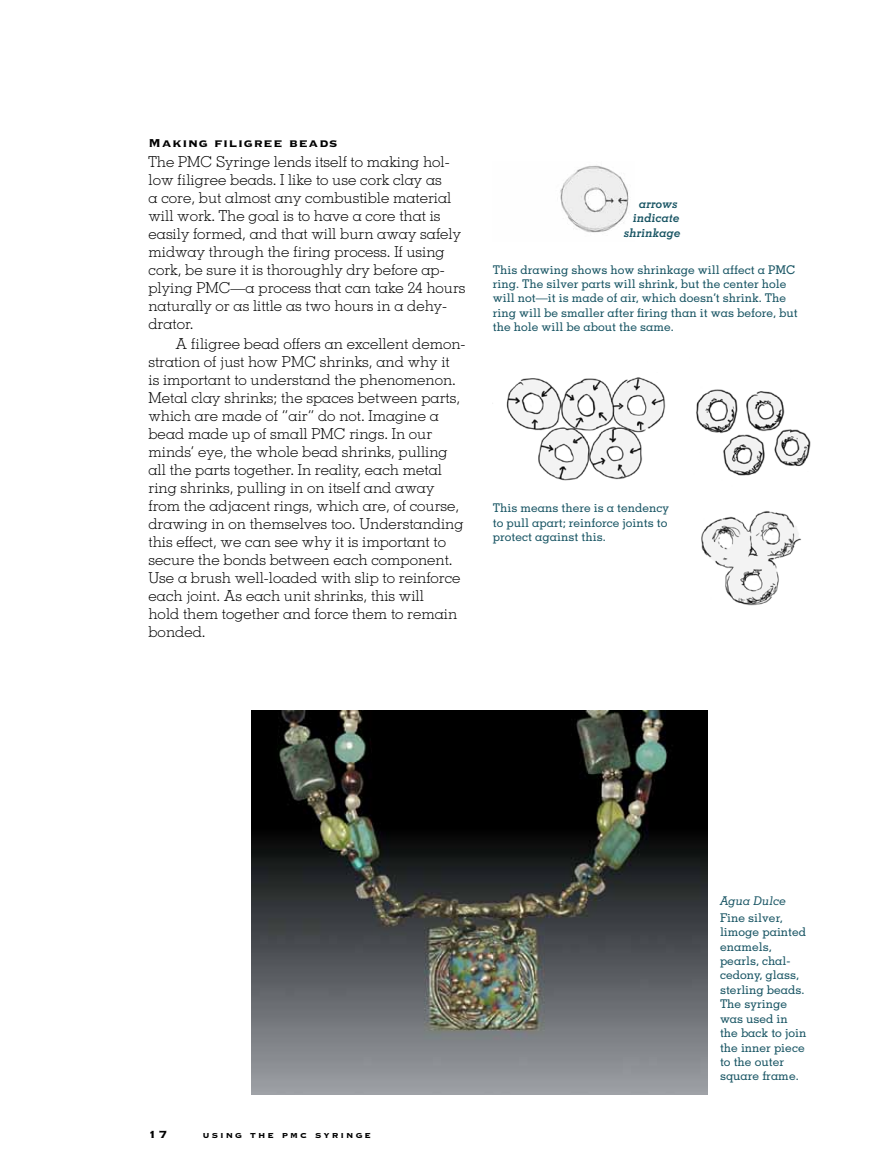
<style>
.page{position:relative;width:891px;height:1175px;background:#fff}
.page>*{position:absolute;margin:0;border:0;box-sizing:border-box;transform-origin:0 0}
.t1{font:300 15px/18px "Memphis";color:#000}
.t2{font:15px "Copperplate Thirty Three BC";letter-spacing:.05em;color:#000}
.t3{font:13.5px "Copperplate Thirty Three BC";color:#000}
.t4{font:500 12px/14.4px "Memphis";color:#195564}
.t5{font:italic 700 12px/14.1px "Memphis";color:#195564;text-align:right}
.t6{font:italic 500 12px "Memphis";color:#195564}
.t7{font:9.45px "Copperplate Thirty Three BC";letter-spacing:.215em;color:#000}
</style>
<div class="page">
<img style="left:506px;top:377px;width:305px;height:104px">
<img style="left:560px;top:165px;width:69px;height:68px">
<img style="left:701px;top:511px;width:100px;height:95px">
<img style="left:252px;top:710px;width:456px;height:384px">
<p class="t2" style="left:148px;top:135px;width:191px">Making filigree beads</p>
<p class="t1" style="left:148px;top:152px;width:319px">The PMC Syringe lends itself to making hol&shy;low filigree beads. I like to use cork clay as<br>a core, but almost any combustible material will work. The goal is to have a core that is easily formed, and that will burn away safely midway through the firing process. If using cork, be sure it is thoroughly dry before ap&shy;plying PMC—a process that can take 24 hours naturally or as little as two hours in a dehy&shy;drator.</p>
<p class="t1" style="left:148px;top:334px;width:319px;text-indent:27px">A filigree bead offers an excellent demon&shy;stration of just how PMC shrinks, and why it<br>is important to understand the phenomenon.<br>Metal clay shrinks; the spaces between parts, which are made of “air” do not. Imagine a bead made up of small PMC rings. In our minds’ eye, the whole bead shrinks, pulling all the parts together. In reality, each metal ring shrinks, pulling in on itself and away from the adjacent rings, which are, of course, drawing in on themselves too. Understanding this effect, we can see why it is important to secure the bonds between each component.<br>Use a brush well-loaded with slip to reinforce each joint. As each unit shrinks, this will<br>hold them together and force them to remain bonded.</p>
<p class="t5" style="left:624px;top:197px;width:58px">arrows indicate shrinkage</p>
<p class="t4" style="left:493px;top:262px;width:306px">This drawing shows how shrinkage will affect a PMC ring. The silver parts will shrink, but the center hole will not—it is made of air, which doesn’t shrink. The ring will be smaller after firing than it was before, but the hole will be about the same.</p>
<p class="t4" style="left:493px;top:501px;width:178px">This means there is a tendency to pull apart; reinforce joints to protect against this.</p>
<p class="t3" style="left:148px;top:1127px;width:20px">17</p>
<p class="t7" style="left:202px;top:1130px;width:170px">using the pmc syringe</p>
<p class="t6" style="left:720px;top:893px;width:68px">Agua Dulce</p>
<p class="t4" style="left:720px;top:910px;width:88px">Fine silver, limoge painted enamels, pearls, chal&shy;cedony, glass, sterling beads.<br>The syringe was used in the back to join the inner piece to the outer square frame.</p>
</div>
